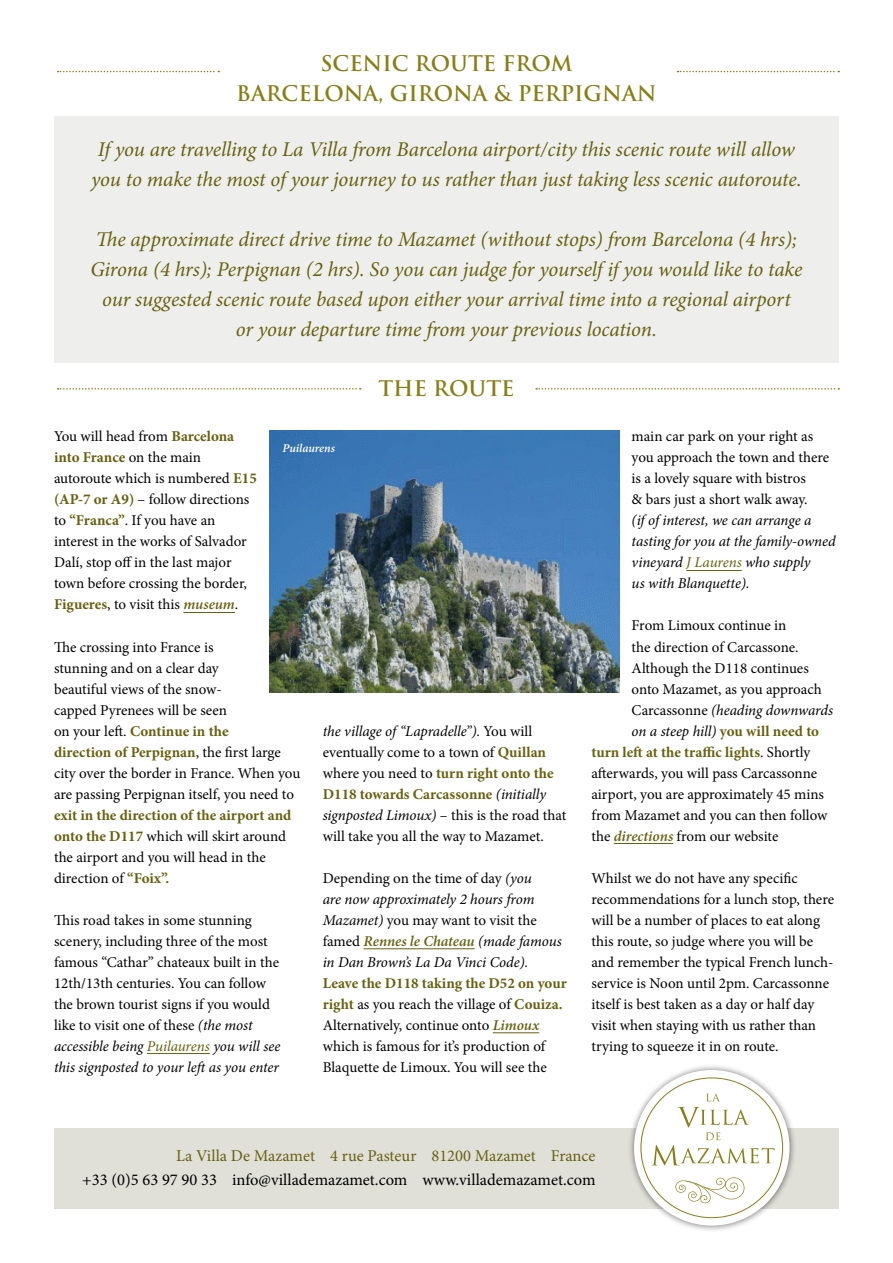
<style>
.page{position:relative;width:893px;height:1263px;background:#fff}
.page>*{position:absolute;margin:0;border:0;box-sizing:border-box;transform-origin:0 0}
.t1{font:italic 21px/30px "Minion Pro";letter-spacing:-.01em;color:#67600f;text-align:center}
.t2{font:700 21px/30px "Trajan";color:#887e16;text-align:center}
.t3{font:16.5px "Minion Pro";color:#000}
.t4{font:16.5px "Minion Pro";color:#67600f}
.t5{font:15px/21px "Minion Pro";letter-spacing:-.005em;color:#000}
.t6{font:italic 15px/21px "Minion Pro";letter-spacing:-.01em;color:#000}
.t7{font:700 15px "Minion Pro";color:#67600f}
.t8{font:italic 600 12px "Minion Pro";letter-spacing:-.005em;color:#fff}
.s1{font-weight:700;color:#67600f}
.s2{font-weight:600;font-style:italic;color:#67600f}
.s3{font-style:italic}
.s4{font-style:italic;color:#67600f}
.s5{font-style:normal}
.s6{font-weight:600;color:#67600f}
.s7{color:#67600f}
.s8{font-weight:700;font-style:normal;color:#67600f}
.s9{font-weight:400;color:#000}
</style>
<div class="page">
<div style="left:54px;top:1128px;width:785px;height:81px;background:#e0e0d9"></div>
<div style="left:627px;top:1063px;width:170px;height:169px;background:#000;opacity:.5"></div>
<div style="left:634px;top:1070px;width:156px;height:155px;background:#fff;border-radius:50%"></div>
<svg style="left:639px;top:1076px;width:145px;height:143px"></svg>
<img style="left:270px;top:431px;width:349px;height:262px">
<div style="left:54px;top:117px;width:785px;height:246px;background:#eeefec"></div>
<hr style="left:183px;top:612px;width:52px;height:1px;background:#67600f">
<hr style="left:147px;top:1053px;width:63px;height:1px;background:#67600f">
<hr style="left:364px;top:948px;width:111px;height:1px;background:#67600f">
<hr style="left:493px;top:1032px;width:46px;height:1px;background:#67600f">
<hr style="left:686px;top:570px;width:56px;height:1px;background:#67600f">
<hr style="left:614px;top:843px;width:59px;height:1px;background:#67600f">
<svg style="left:58px;top:71px;width:161px;height:1px"></svg>
<svg style="left:678px;top:71px;width:161px;height:1px"></svg>
<svg style="left:58px;top:388px;width:303px;height:2px"></svg>
<svg style="left:536px;top:388px;width:303px;height:2px"></svg>
<h1 class="t2" style="left:236px;top:48px;width:422px">SCENIC ROUTE FROM<br>BARCELONA, GIRONA &amp; PERPIGNAN</h1>
<h1 class="t1" style="left:91px;top:134px;width:712px">If you are travelling to La Villa from Barcelona airport/city this scenic route will allow you to make the most of your journey to us rather than just taking less scenic autoroute.</h1>
<p class="t1" style="left:90px;top:224px;width:713px">The approximate direct drive time to Mazamet (without stops) from Barcelona (4 hrs); Girona (4 hrs); Perpignan (2 hrs). So you can judge for yourself if you would like to take our suggested scenic route based upon either your arrival time into a regional airport<br>or your departure time from your previous location.</p>
<h1 class="t2" style="left:378px;top:374px;width:138px">THE ROUTE</h1>
<p class="t5" style="left:54px;top:426px;width:204px">You will head from <span class="s1">Barcelona into France</span> on the main autoroute which is numbered <span class="s1">E15 (AP-7 or A9)</span> – follow directions to <span class="s1">“Franca”</span>. If you have an interest in the works of Salvador<br>Dalí, stop off in the last major town before crossing the border,<br><span class="s1">Figueres</span>, to visit this <span class="s2">museum</span>.</p>
<p class="t5" style="left:54px;top:636px;width:248px">The crossing into France is<br>stunning and on a clear day<br>beautiful views of the snow-<br>capped Pyrenees will be seen<br>on your left. <span class="s1">Continue in the<br>direction of Perpignan</span>, the first large city over the border in France. When you are passing Perpignan itself, you need to</p>
<p class="t5" style="left:54px;top:804px;width:239px"><span class="s1">exit in the direction of the airport and onto the D117</span> which will skirt around the airport and you will head in the direction of <span class="s1">“Foix”.</span></p>
<p class="t5" style="left:54px;top:909px;width:228px">This road takes in some stunning scenery, including three of the most famous “Cathar” chateaux built in the 12th/13th centuries. You can follow the brown tourist signs if you would like to visit one of these <span class="s3">(the most accessible being</span> <span class="s4">Puilaurens</span> <span class="s3">you will see this signposted to your left as you enter</span></p>
<p class="t8" style="left:283px;top:440px;width:54px">Puilaurens</p>
<p class="t5" style="left:323px;top:720px;width:245px"><span class="s3">the village of “Lapradelle”).</span> You will eventually come to a town of <span class="s1">Quillan </span>where you need to <span class="s1">turn right onto the D118 towards Carcassonne</span> <span class="s3">(initially signposted Limoux)</span> – this is the road that will take you all the way to Mazamet.</p>
<p class="t6" style="left:323px;top:867px;width:241px"><span class="s5">Depending on the time of day</span> (you<br>are now approximately 2 hours from Mazamet) <span class="s5">you may want to visit the famed</span> <span class="s6">Rennes le Chateau</span> (made famous in Dan Brown’s La Da Vinci Code).</p>
<p class="t5" style="left:323px;top:972px;width:245px"><span class="s1">Leave the D118 taking the D52 on your right</span> as you reach the village of <span class="s1">Couiza.<br></span>Alternatively, continue onto <span class="s2">Limoux </span>which is famous for it’s production of Blaquette de Limoux. You will see the</p>
<p class="t5" style="left:632px;top:426px;width:199px">main car park on your right as you approach the town and there is a lovely square with bistros<br>&amp; bars just a short walk away.</p>
<p class="t6" style="left:632px;top:510px;width:206px">(if of interest, we can arrange a tasting for you at the family-owned vineyard <span class="s7">J Laurens</span> who supply<br>us with Blanquette).</p>
<p class="t5" style="left:632px;top:615px;width:156px">From Limoux continue in</p>
<p class="t5" style="left:632px;top:636px;width:168px">the direction of Carcassone.</p>
<p class="t5" style="left:632px;top:657px;width:179px">Although the D118 continues</p>
<p class="t5" style="left:632px;top:678px;width:192px">onto Mazamet, as you approach</p>
<p class="t6" style="left:632px;top:699px;width:203px"><span class="s5">Carcassonne</span> (heading downwards</p>
<p class="t6" style="left:632px;top:720px;width:189px">on a steep hill) <span class="s8">you will need to</span></p>
<p class="t7" style="left:591px;top:741px;width:220px">turn left at the traffic lights<span class="s9">. Shortly</span></p>
<p class="t5" style="left:591px;top:762px;width:227px">afterwards, you will pass Carcassonne</p>
<p class="t5" style="left:591px;top:783px;width:234px">airport, you are approximately 45 mins</p>
<p class="t5" style="left:591px;top:804px;width:237px">from Mazamet and you can then follow</p>
<p class="t5" style="left:591px;top:825px;width:188px">the <span class="s2">directions</span> from our website</p>
<p class="t5" style="left:591px;top:867px;width:244px">Whilst we do not have any specific recommendations for a lunch stop, there will be a number of places to eat along this route, so judge where you will be and remember the typical French lunch&shy;service is Noon until 2pm. Carcassonne itself is best taken as a day or half day visit when staying with us rather than trying to squeeze it in on route.</p>
<p class="t4" style="left:176px;top:1144px;width:421px">La Villa De Mazamet 4 rue Pasteur 81200 Mazamet France</p>
<p class="t3" style="left:82px;top:1168px;width:515px">+33 (0)5 63 97 90 33 info@villademazamet.com www.villademazamet.com</p>
</div>
